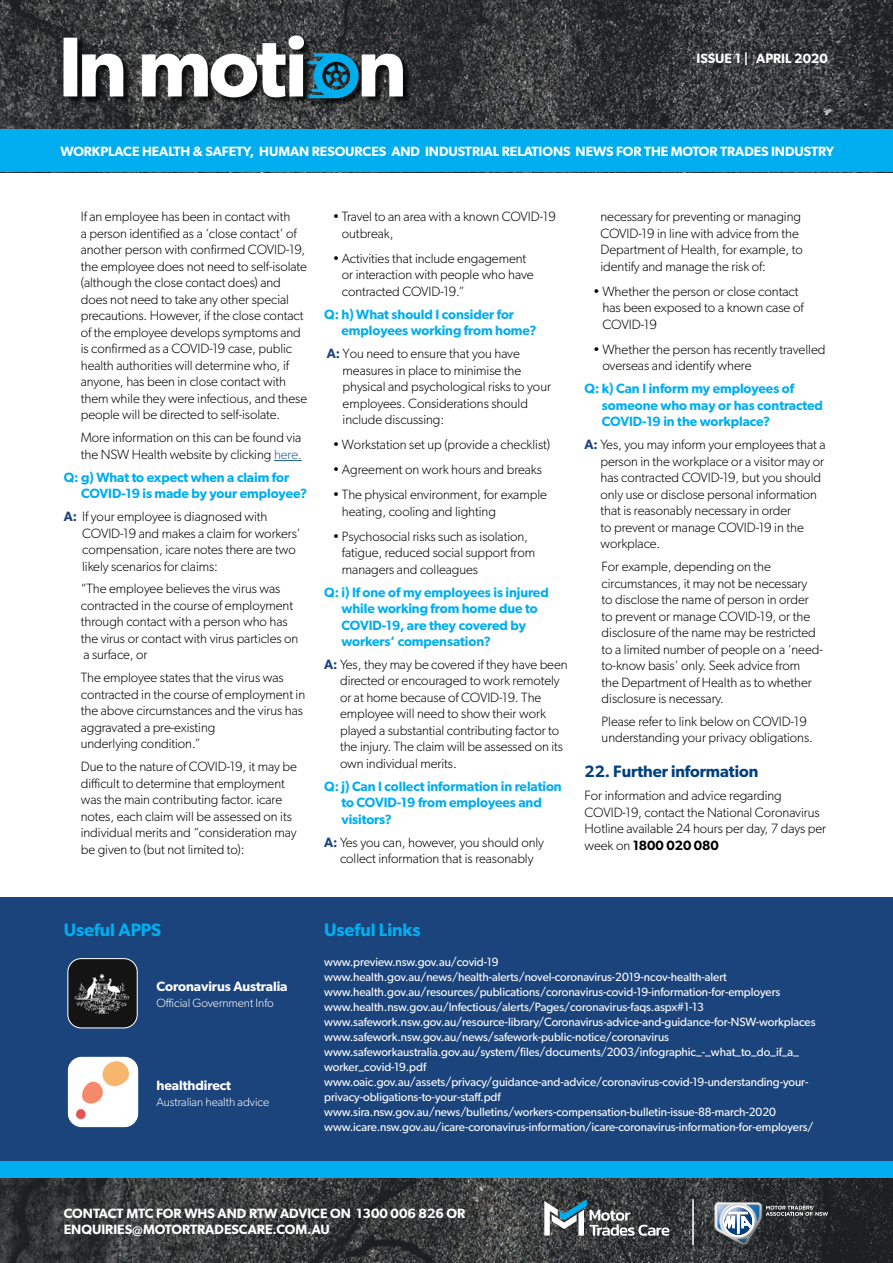
<style>
.page{position:relative;width:893px;height:1263px;background:#fff}
.page>*{position:absolute;margin:0;border:0;box-sizing:border-box;transform-origin:0 0}
.t1{font:600 18px "Gibson";letter-spacing:-.005em;color:#00aeef}
.t2{font:600 16.5px "Gibson";letter-spacing:-.005em;color:#00407d}
.Question{font:300 13.5px/16.5px "Gibson";letter-spacing:-.005em;color:#000}
.Question-2{font:600 13.5px/16.5px "Gibson";letter-spacing:-.005em;color:#00aeef}
.t3{font:600 13.5px/16.2px "Gibson";letter-spacing:-.005em;color:#fff}
.t4{font:12px/15px "Gibson";letter-spacing:-.005em;color:#fff}
.t5{font:300 12px "Gibson";letter-spacing:-.005em;color:#fff}
.s1{color:#215e9e}
.s2{font-weight:600;color:#1b447c}
.s3{font-weight:600}
</style>
<div class="page">
<img style="left:0;top:0;width:893px;height:130px">
<img style="left:0;top:1178px;width:893px;height:85px">
<div style="left:0;top:130px;width:893px;height:42px;background:#00aeef"></div>
<div style="left:0;top:1160px;width:893px;height:18px;background:#00aeef"></div>
<svg style="left:714px;top:1202px;width:114px;height:43px;background:#5b6269"></svg>
<svg style="left:544px;top:1199px;width:125px;height:37px"></svg>
<hr style="left:692px;top:1199px;width:2px;height:46px;background:#fff">
<div style="left:64px;top:37px;width:347px;height:69px;background:#000;opacity:.75"></div>
<svg style="left:64px;top:35px;width:339px;height:63px"></svg>
<svg style="left:274px;top:460px;width:28px;height:1px"></svg>
<div style="left:0;top:897px;width:893px;height:263px;background:#1b447c"></div>
<img style="left:69px;top:960px;width:67px;height:68px">
<div style="left:67px;top:958px;width:71px;height:70px;border:1px solid #fff;border-radius:13px"></div>
<img style="left:68px;top:1057px;width:70px;height:70px">
<div style="left:68px;top:1057px;width:70px;height:70px;border:1px solid #fff;border-radius:13px"></div>
<p class="t3" style="left:696px;top:50px;width:133px">ISSUE 1 | APRIL 2020</p>
<p class="t3" style="left:60px;top:143px;width:775px">WORKPLACE HEALTH &amp; SAFETY, HUMAN RESOURCES AND INDUSTRIAL RELATIONS NEWS FOR THE MOTOR TRADES INDUSTRY</p>
<p class="Question" style="left:81px;top:208px;width:228px">If an employee has been in contact with<br>a person identified as a ‘close contact’ of another person with confirmed COVID-19, the employee does not need to self-isolate (although the close contact does) and does not need to take any other special precautions. However, if the close contact of the employee develops symptoms and is confirmed as a COVID-19 case, public health authorities will determine who, if anyone, has been in close contact with them while they were infectious, and these people will be directed to self-isolate.</p>
<p class="Question" style="left:81px;top:429px;width:223px">More information on this can be found via the NSW Health website by clicking <span class="s1">here.</span></p>
<p class="Question-2" style="left:81px;top:468px;width:228px;text-indent:-17px">Q: g) What to expect when a claim for<br>COVID-19 is made by your employee?</p>
<p class="Question" style="left:82px;top:508px;width:220px;text-indent:-18px"><span class="s2">A:</span> If your employee is diagnosed with COVID-19 and makes a claim for workers’ compensation, icare notes there are two likely scenarios for claims:</p>
<p class="Question" style="left:81px;top:580px;width:219px">“The employee believes the virus was contracted in the course of employment through contact with a person who has the virus or contact with virus particles on a surface, or</p>
<p class="Question" style="left:81px;top:669px;width:226px">The employee states that the virus was contracted in the course of employment in the above circumstances and the virus has aggravated a pre-existing<br>underlying condition.”</p>
<p class="Question" style="left:81px;top:758px;width:218px">Due to the nature of COVID-19, it may be difficult to determine that employment was the main contributing factor. icare notes, each claim will be assessed on its individual merits and “consideration may be given to (but not limited to):</p>
<p class="Question" style="left:342px;top:208px;width:215px;text-indent:-9px">• Travel to an area with a known COVID-19 outbreak,</p>
<p class="Question" style="left:342px;top:250px;width:193px;text-indent:-9px">• Activities that include engagement or interaction with people who have contracted COVID-19.”</p>
<p class="Question-2" style="left:341px;top:306px;width:197px;text-indent:-17px">Q: h) What should I consider for employees working from home?</p>
<p class="Question" style="left:343px;top:345px;width:210px;text-indent:-16px"><span class="s2">A:</span> You need to ensure that you have measures in place to minimise the physical and psychological risks to your employees. Considerations should include discussing:</p>
<p class="Question" style="left:333px;top:436px;width:219px">• Workstation set up (provide a checklist)</p>
<p class="Question" style="left:333px;top:461px;width:211px">• Agreement on work hours and breaks</p>
<p class="Question" style="left:342px;top:486px;width:206px;text-indent:-9px">• The physical environment, for example heating, cooling and lighting</p>
<p class="Question" style="left:342px;top:528px;width:195px;text-indent:-9px">• Psychosocial risks such as isolation, fatigue, reduced social support from managers and colleagues</p>
<p class="Question-2" style="left:341px;top:583px;width:209px;text-indent:-17px">Q: i) If one of my employees is injured while working from home due to<br>COVID-19, are they covered by workers’ compensation?</p>
<p class="Question" style="left:340px;top:656px;width:229px;text-indent:-16px"><span class="s2">A:</span> Yes, they may be covered if they have been directed or encouraged to work remotely or at home because of COVID-19. The employee will need to show their work played a substantial contributing factor to the injury. The claim will be assessed on its own individual merits.</p>
<p class="Question-2" style="left:341px;top:778px;width:222px;text-indent:-17px">Q: j) Can I collect information in relation to COVID-19 from employees and visitors?</p>
<p class="Question" style="left:324px;top:834px;width:221px;text-align:center"><span class="s2">A:</span> Yes you can, however, you should only collect information that is reasonably</p>
<p class="Question" style="left:600px;top:208px;width:204px">necessary for preventing or managing COVID-19 in line with advice from the Department of Health, for example, to identify and manage the risk of:</p>
<p class="Question" style="left:602px;top:283px;width:203px;text-indent:-9px">• Whether the person or close contact has been exposed to a known case of<br>COVID-19</p>
<p class="Question" style="left:602px;top:341px;width:225px;text-indent:-9px">• Whether the person has recently travelled overseas and identify where</p>
<p class="Question-2" style="left:602px;top:380px;width:222px;text-indent:-17px">Q: k) Can I inform my employees of someone who may or has contracted<br>COVID-19 in the workplace?</p>
<p class="Question" style="left:600px;top:436px;width:227px;text-indent:-16px"><span class="s2">A:</span> Yes, you may inform your employees that a person in the workplace or a visitor may or has contracted COVID-19, but you should only use or disclose personal information that is reasonably necessary in order<br>to prevent or manage COVID-19 in the workplace.</p>
<p class="Question" style="left:602px;top:558px;width:223px">For example, depending on the circumstances, it may not be necessary<br>to disclose the name of person in order to prevent or manage COVID-19, or the disclosure of the name may be restricted to a limited number of people on a ‘need&shy;to-know basis’ only. Seek advice from<br>the Department of Health as to whether disclosure is necessary.</p>
<p class="Question" style="left:602px;top:713px;width:213px">Please refer to link below on COVID-19 understanding your privacy obligations.</p>
<p class="t2" style="left:585px;top:762px;width:175px">22. Further information</p>
<p class="Question" style="left:585px;top:787px;width:243px">For information and advice regarding COVID-19, contact the National Coronavirus Hotline available 24 hours per day, 7 days per week on <span class="s3">1800 020 080</span></p>
<p class="t1" style="left:64px;top:919px;width:99px">Useful APPS</p>
<p class="t1" style="left:324px;top:919px;width:98px">Useful Links</p>
<p class="t3" style="left:157px;top:978px;width:132px">Coronavirus Australia</p>
<p class="t5" style="left:157px;top:996px;width:119px">Official Government Info</p>
<p class="t3" style="left:157px;top:1076px;width:76px">healthdirect</p>
<p class="t5" style="left:157px;top:1095px;width:114px">Australian health advice</p>
<p class="t4" style="left:324px;top:954px;width:176px">www.preview.nsw.gov.au/covid-19</p>
<p class="t4" style="left:324px;top:969px;width:404px">www.health.gov.au/news/health-alerts/novel-coronavirus-2019-ncov-health-alert</p>
<p class="t4" style="left:324px;top:984px;width:457px">www.health.gov.au/resources/publications/coronavirus-covid-19-information-for-employers</p>
<p class="t4" style="left:324px;top:999px;width:381px">www.health.nsw.gov.au/Infectious/alerts/Pages/coronavirus-faqs.aspx#1-13</p>
<p class="t4" style="left:324px;top:1014px;width:493px">www.safework.nsw.gov.au/resource-library/Coronavirus-advice-and-guidance-for-NSW-workplaces</p>
<p class="t4" style="left:324px;top:1029px;width:346px">www.safework.nsw.gov.au/news/safework-public-notice/coronavirus</p>
<p class="t4" style="left:324px;top:1044px;width:476px">www.safeworkaustralia.gov.au/system/files/documents/2003/infographic_-_what_to_do_if_a_ worker_covid-19.pdf</p>
<p class="t4" style="left:324px;top:1074px;width:486px">www.oaic.gov.au/assets/privacy/guidance-and-advice/coronavirus-covid-19-understanding-your&shy;privacy-obligations-to-your-staff.pdf</p>
<p class="t4" style="left:324px;top:1104px;width:453px">www.sira.nsw.gov.au/news/bulletins/workers-compensation-bulletin-issue-88-march-2020</p>
<p class="t4" style="left:324px;top:1119px;width:491px">www.icare.nsw.gov.au/icare-coronavirus-information/icare-coronavirus-information-for-employers/</p>
<p class="t3" style="left:64px;top:1205px;width:403px">CONTACT MTC FOR WHS AND RTW ADVICE ON 1300 006 826 OR<br>ENQUIRIES@MOTORTRADESCARE.COM.AU</p>
</div>
